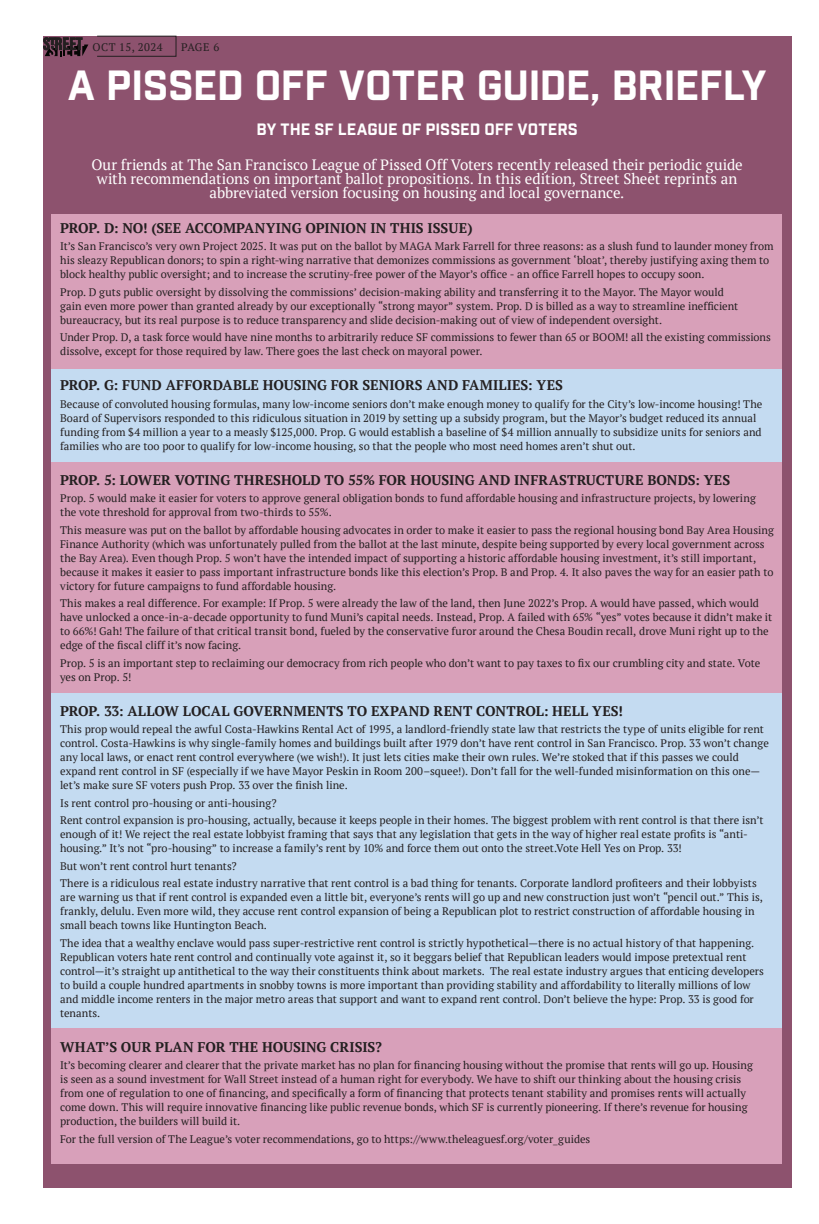
<style>
.page{position:relative;width:819px;height:1224px;background:#fff}
.page>*{position:absolute;margin:0;border:0;box-sizing:border-box;transform-origin:0 0}
.Article_Body{font:41px "Industry Inc Base";letter-spacing:-.015em;color:#fff}
.Article_Body-2{font:16px "Industry Inc Base";color:#fff}
.Article_Body-3{font:15px/14px "PT Serif";letter-spacing:-.005em;color:#fff;text-align:center}
.Article_Body-4{font:700 14px "PT Serif";color:#231f20}
.Article_Body-5{font:11px/14px "PT Serif";color:#231f20}
.Article_Body-6{font:11px "PT Serif";letter-spacing:.04em;color:#231f20}
</style>
<div class="page">
<div style="left:44px;top:36px;width:748px;height:1152px;background:#8d526e"></div>
<div style="left:51px;top:214px;width:731px;height:155px;background:#d8a0b9"></div>
<div style="left:51px;top:369px;width:731px;height:94px;background:#c4dbf1"></div>
<div style="left:51px;top:463px;width:731px;height:230px;background:#d8a0b9"></div>
<div style="left:51px;top:693px;width:731px;height:336px;background:#c4dbf1"></div>
<div style="left:51px;top:1029px;width:731px;height:135px;background:#d8a0ba"></div>
<div style="left:97px;top:36px;width:79px;height:20px;border:1px solid #231f20"></div>
<svg style="left:44px;top:38px;width:44px;height:18px"></svg>
<p class="Article_Body-6" style="left:93px;top:40px;width:72px">OCT 15, 2024</p>
<p class="Article_Body-5" style="left:181px;top:40px;width:40px">PAGE 6</p>
<p class="Article_Body" style="left:68px;top:60px;width:700px">A PISSED OFF VOTER GUIDE, BRIEFLY</p>
<p class="Article_Body-2" style="left:256px;top:119px;width:323px">BY THE SF LEAGUE OF PISSED OFF VOTERS</p>
<p class="Article_Body-3" style="left:91px;top:157px;width:653px">Our friends at The San Francisco League of Pissed Off Voters recently released their periodic guide with recommendations on important ballot propositions. In this edition, Street Sheet reprints an abbreviated version focusing on housing and local governance.</p>
<p class="Article_Body-4" style="left:60px;top:219px;width:414px">PROP. D: NO! (SEE ACCOMPANYING OPINION IN THIS ISSUE)</p>
<p class="Article_Body-5" style="left:60px;top:239px;width:715px">It’s San Francisco’s very own Project 2025. It was put on the ballot by MAGA Mark Farrell for three reasons: as a slush fund to launder money from his sleazy Republican donors; to spin a right-wing narrative that demonizes commissions as government ‘bloat’, thereby justifying axing them to block healthy public oversight; and to increase the scrutiny-free power of the Mayor’s office - an office Farrell hopes to occupy soon.</p>
<p class="Article_Body-5" style="left:60px;top:285px;width:680px">Prop. D guts public oversight by dissolving the commissions’ decision-making ability and transferring it to the Mayor. The Mayor would gain even more power than granted already by our exceptionally “strong mayor” system. Prop. D is billed as a way to streamline inefficient bureaucracy, but its real purpose is to reduce transparency and slide decision-making out of view of independent oversight.</p>
<p class="Article_Body-5" style="left:60px;top:330px;width:712px">Under Prop. D, a task force would have nine months to arbitrarily reduce SF commissions to fewer than 65 or BOOM! all the existing commissions dissolve, except for those required by law. There goes the last check on mayoral power.</p>
<p class="Article_Body-4" style="left:60px;top:376px;width:504px">PROP. G: FUND AFFORDABLE HOUSING FOR SENIORS AND FAMILIES: YES</p>
<p class="Article_Body-5" style="left:60px;top:397px;width:704px">Because of convoluted housing formulas, many low-income seniors don’t make enough money to qualify for the City’s low-income housing! The Board of Supervisors responded to this ridiculous situation in 2019 by setting up a subsidy program, but the Mayor’s budget reduced its annual funding from $4 million a year to a measly $125,000. Prop. G would establish a baseline of $4 million annually to subsidize units for seniors and families who are too poor to qualify for low-income housing, so that the people who most need homes aren’t shut out.</p>
<p class="Article_Body-4" style="left:60px;top:471px;width:672px">PROP. 5: LOWER VOTING THRESHOLD TO 55% FOR HOUSING AND INFRASTRUCTURE BONDS: YES</p>
<p class="Article_Body-5" style="left:60px;top:491px;width:697px">Prop. 5 would make it easier for voters to approve general obligation bonds to fund affordable housing and infrastructure projects, by lowering the vote threshold for approval from two-thirds to 55%.</p>
<p class="Article_Body-5" style="left:60px;top:523px;width:715px">This measure was put on the ballot by affordable housing advocates in order to make it easier to pass the regional housing bond Bay Area Housing Finance Authority (which was unfortunately pulled from the ballot at the last minute, despite being supported by every local government across the Bay Area). Even though Prop. 5 won’t have the intended impact of supporting a historic affordable housing investment, it’s still important, because it makes it easier to pass important infrastructure bonds like this election’s Prop. B and Prop. 4. It also paves the way for an easier path to victory for future campaigns to fund affordable housing.</p>
<p class="Article_Body-5" style="left:60px;top:596px;width:714px">This makes a real difference. For example: If Prop. 5 were already the law of the land, then June 2022’s Prop. A would have passed, which would have unlocked a once-in-a-decade opportunity to fund Muni’s capital needs. Instead, Prop. A failed with 65% “yes” votes because it didn’t make it to 66%! Gah! The failure of that critical transit bond, fueled by the conservative furor around the Chesa Boudin recall, drove Muni right up to the edge of the fiscal cliff it’s now facing.</p>
<p class="Article_Body-5" style="left:60px;top:656px;width:702px">Prop. 5 is an important step to reclaiming our democracy from rich people who don’t want to pay taxes to fix our crumbling city and state. Vote yes on Prop. 5!</p>
<p class="Article_Body-4" style="left:60px;top:702px;width:564px">PROP. 33: ALLOW LOCAL GOVERNMENTS TO EXPAND RENT CONTROL: HELL YES!</p>
<p class="Article_Body-5" style="left:60px;top:722px;width:710px">This prop would repeal the awful Costa-Hawkins Rental Act of 1995, a landlord-friendly state law that restricts the type of units eligible for rent control. Costa-Hawkins is why single-family homes and buildings built after 1979 don’t have rent control in San Francisco. Prop. 33 won’t change any local laws, or enact rent control everywhere (we wish!). It just lets cities make their own rules. We’re stoked that if this passes we could expand rent control in SF (especially if we have Mayor Peskin in Room 200–squee!). Don’t fall for the well-funded misinformation on this one— let’s make sure SF voters push Prop. 33 over the finish line.</p>
<p class="Article_Body-5" style="left:60px;top:796px;width:218px">Is rent control pro-housing or anti-housing?</p>
<p class="Article_Body-5" style="left:60px;top:813px;width:705px">Rent control expansion is pro-housing, actually, because it keeps people in their homes. The biggest problem with rent control is that there isn’t enough of it! We reject the real estate lobbyist framing that says that any legislation that gets in the way of higher real estate profits is “anti&shy;housing.” It’s not “pro-housing” to increase a family’s rent by 10% and force them out onto the street.Vote Hell Yes on Prop. 33!</p>
<p class="Article_Body-5" style="left:60px;top:859px;width:178px">But won’t rent control hurt tenants?</p>
<p class="Article_Body-5" style="left:60px;top:876px;width:704px">There is a ridiculous real estate industry narrative that rent control is a bad thing for tenants. Corporate landlord profiteers and their lobbyists are warning us that if rent control is expanded even a little bit, everyone’s rents will go up and new construction just won’t “pencil out.” This is, frankly, delulu. Even more wild, they accuse rent control expansion of being a Republican plot to restrict construction of affordable housing in small beach towns like Huntington Beach.</p>
<p class="Article_Body-5" style="left:60px;top:936px;width:705px">The idea that a wealthy enclave would pass super-restrictive rent control is strictly hypothetical—there is no actual history of that happening.<br>Republican voters hate rent control and continually vote against it, so it beggars belief that Republican leaders would impose pretextual rent control—it’s straight up antithetical to the way their constituents think about markets. The real estate industry argues that enticing developers to build a couple hundred apartments in snobby towns is more important than providing stability and affordability to literally millions of low and middle income renters in the major metro areas that support and want to expand rent control. Don’t believe the hype: Prop. 33 is good for tenants.</p>
<p class="Article_Body-4" style="left:60px;top:1038px;width:323px">WHAT’S OUR PLAN FOR THE HOUSING CRISIS?</p>
<p class="Article_Body-5" style="left:60px;top:1058px;width:694px">It’s becoming clearer and clearer that the private market has no plan for financing housing without the promise that rents will go up. Housing is seen as a sound investment for Wall Street instead of a human right for everybody. We have to shift our thinking about the housing crisis from one of regulation to one of financing, and specifically a form of financing that protects tenant stability and promises rents will actually come down. This will require innovative financing like public revenue bonds, which SF is currently pioneering. If there’s revenue for housing production, the builders will build it.</p>
<p class="Article_Body-5" style="left:60px;top:1132px;width:532px">For the full version of The League’s voter recommendations, go to https://www.theleaguesf.org/voter_guides</p>
</div>
